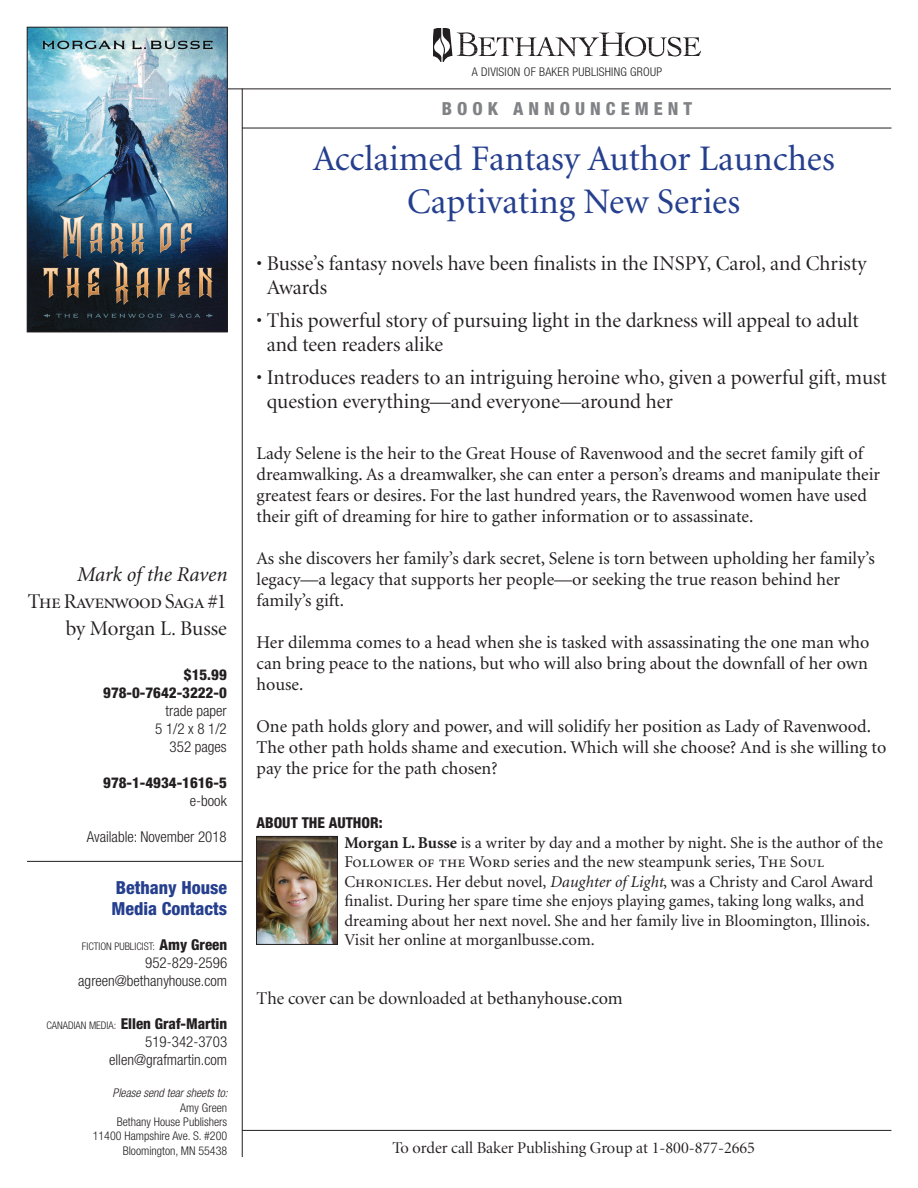
<style>
.page{position:relative;width:918px;height:1188px;background:#fff}
.page>*{position:absolute;margin:0;border:0;box-sizing:border-box;transform-origin:0 0}
.Head_1{font:36px "Minion";color:#253f8e}
.Bullet_Points{font:21px/24px "Minion Display";color:#231f20}
.Book_ID{font:21px "Minion Display Regular SC";letter-spacing:-.055em;color:#231f20}
.Book_ID-2{font:21px "Minion Display";color:#231f20}
.Book_ID-3{font:italic 21px "Minion";color:#231f20}
.Body_text{font:18px/21px "Minion";color:#231f20}
.Body_text-2{font:18px "Minion Display";color:#231f20}
.t1{font:800 condensed 18px "Helvetica Neue";color:#253f8e}
.t2{font:800 condensed 18px "Helvetica Neue";letter-spacing:.28em;color:#808285}
.About_the_Author_Tex{font:16.5px/19.5px "Minion";color:#231f20}
.t3{font:16.5px "Minion Display";color:#231f20}
.Book_ID-4{font:300 condensed 15px "Helvetica Neue";color:#231f20}
.Book_ID-5{font:800 condensed 15px "Helvetica Neue";color:#231f20}
.About_the_Author_Hea{font:800 condensed 15px "Helvetica Neue";color:#231f20}
.t4{font:300 condensed 12px "Helvetica Neue";color:#231f20}
.t5{font:300 condensed 12px "Helvetica Neue";letter-spacing:.02em;color:#231f20}
.t6{font:italic 300 condensed 12px "Helvetica Neue";color:#231f20}
.t7{font:300 condensed 10.5px "Helvetica Neue";color:#231f20}
.s1{font-family:"Minion Display"}
.s2{font-weight:800;font-size:15px}
.s3{font-weight:300;font-size:10.5px}
.s4{font-weight:700}
.s5{font-family:"Minion Regular SC"}
.s6{font-style:italic}
.s7{font-family:"Minion"}
</style>
<div class="page">
<svg style="left:434px;top:28px;width:266px;height:34px"></svg>
<hr style="left:242px;top:1130px;width:649px;height:1px;background:#231f20">
<hr style="left:27px;top:861px;width:215px;height:1px;background:#231f20">
<hr style="left:242px;top:89px;width:1px;height:1068px;background:#231f20">
<hr style="left:242px;top:128px;width:649px;height:1px;background:#231f20">
<hr style="left:27px;top:89px;width:864px;height:1px;background:#231f20">
<img style="left:258px;top:838px;width:78px;height:105px">
<div style="left:256px;top:836px;width:82px;height:109px;border:1px solid #231f20"></div>
<img style="left:29px;top:29px;width:196px;height:301px">
<div style="left:27px;top:27px;width:200px;height:305px;border:1px solid #231f20"></div>
<p class="Book_ID-3" style="left:76px;top:564px;width:152px">Mark of the Raven</p>
<p class="Book_ID" style="left:28px;top:592px;width:201px">The Ravenwood Saga <span class="s1">#1</span></p>
<p class="Book_ID-2" style="left:66px;top:619px;width:163px">by Morgan L. Busse</p>
<p class="Book_ID-5" style="left:184px;top:666px;width:44px">$15.99</p>
<p class="Book_ID-5" style="left:103px;top:684px;width:125px">978-0-7642-3222-0</p>
<p class="Book_ID-4" style="left:166px;top:702px;width:63px">trade paper</p>
<p class="Book_ID-4" style="left:155px;top:720px;width:73px">5 1/2 x 8 1/2</p>
<p class="Book_ID-4" style="left:170px;top:738px;width:59px">352 pages</p>
<p class="Book_ID-5" style="left:103px;top:774px;width:125px">978-1-4934-1616-5</p>
<p class="Book_ID-4" style="left:190px;top:792px;width:38px">e-book</p>
<p class="Book_ID-4" style="left:87px;top:828px;width:141px">Available: November 2018</p>
<p class="t1" style="left:116px;top:876px;width:113px">Bethany House</p>
<p class="t1" style="left:112px;top:898px;width:117px">Media Contacts</p>
<p class="t7" style="left:82px;top:940px;width:147px">FICTION PUBLICIST: <span class="s2">Amy Green</span></p>
<p class="Book_ID-4" style="left:145px;top:954px;width:83px">952-829-2596</p>
<p class="Book_ID-4" style="left:78px;top:972px;width:151px">agreen@bethanyhouse.com</p>
<p class="Book_ID-5" style="left:46px;top:1014px;width:182px"><span class="s3">CANADIAN MEDIA:</span> Ellen Graf-Martin</p>
<p class="Book_ID-4" style="left:145px;top:1033px;width:83px">519-342-3703</p>
<p class="Book_ID-4" style="left:109px;top:1051px;width:120px">ellen@grafmartin.com</p>
<p class="t6" style="left:113px;top:1086px;width:117px">Please send tear sheets to:</p>
<p class="t4" style="left:180px;top:1100px;width:48px">Amy Green</p>
<p class="t4" style="left:117px;top:1115px;width:112px">Bethany House Publishers</p>
<p class="t4" style="left:93px;top:1129px;width:136px">11400 Hampshire Ave. S. #200</p>
<p class="t4" style="left:123px;top:1144px;width:106px">Bloomington, MN 55438</p>
<p class="t5" style="left:472px;top:65px;width:192px">A DIVISION OF BAKER PUBLISHING GROUP</p>
<p class="t2" style="left:442px;top:97px;width:252px">BOOK ANNOUNCEMENT</p>
<p class="Head_1" style="left:313px;top:141px;width:524px">Acclaimed Fantasy Author Launches</p>
<p class="Head_1" style="left:407px;top:184px;width:334px">Captivating New Series</p>
<p class="Bullet_Points" style="left:267px;top:252px;width:601px;text-indent:-10px">• Busse’s fantasy novels have been finalists in the INSPY, Carol, and Christy<br>Awards</p>
<p class="Bullet_Points" style="left:267px;top:309px;width:593px;text-indent:-10px">• This powerful story of pursuing light in the darkness will appeal to adult and teen readers alike</p>
<p class="Bullet_Points" style="left:267px;top:366px;width:621px;text-indent:-10px">• Introduces readers to an intriguing heroine who, given a powerful gift, must question everything—and everyone—around her</p>
<p class="Body_text" style="left:256px;top:444px;width:625px">Lady Selene is the heir to the Great House of Ravenwood and the secret family gift of dreamwalking. As a dreamwalker, she can enter a person’s dreams and manipulate their greatest fears or desires. For the last hundred years, the Ravenwood women have used their gift of dreaming for hire to gather information or to assassinate.</p>
<p class="Body_text" style="left:256px;top:549px;width:620px">As she discovers her family’s dark secret, Selene is torn between upholding her family’s legacy—a legacy that supports her people—or seeking the true reason behind her family’s gift.</p>
<p class="Body_text" style="left:256px;top:633px;width:614px;text-align:justify">Her dilemma comes to a head when she is tasked with assassinating the one man who can bring peace to the nations, but who will also bring about the downfall of her own house.</p>
<p class="Body_text" style="left:256px;top:717px;width:631px">One path holds glory and power, and will solidify her position as Lady of Ravenwood.<br>The other path holds shame and execution. Which will she choose? And is she willing to pay the price for the path chosen?</p>
<p class="About_the_Author_Hea" style="left:256px;top:814px;width:128px">ABOUT THE AUTHOR:</p>
<p class="About_the_Author_Tex" style="left:344px;top:833px;width:540px"><span class="s4">Morgan L. Busse</span> is a writer by day and a mother by night. She is the author of the <span class="s5">Follower of the Word</span> series and the new steampunk series, <span class="s5">The Soul Chronicles</span>. Her debut novel, <span class="s6">Daughter of Light</span>, was a Christy and Carol Award finalist. During her spare time she enjoys playing games, taking long walks, and dreaming about her next novel. She and her family live in Bloomington, Illinois.<br>Visit her online at morganlbusse.com.</p>
<p class="Body_text-2" style="left:256px;top:989px;width:368px">The cover can be downloaded at <span class="s7">bethanyhouse.com</span></p>
<p class="t3" style="left:392px;top:1140px;width:364px">To order call Baker Publishing Group at 1-800-877-2665</p>
</div>
